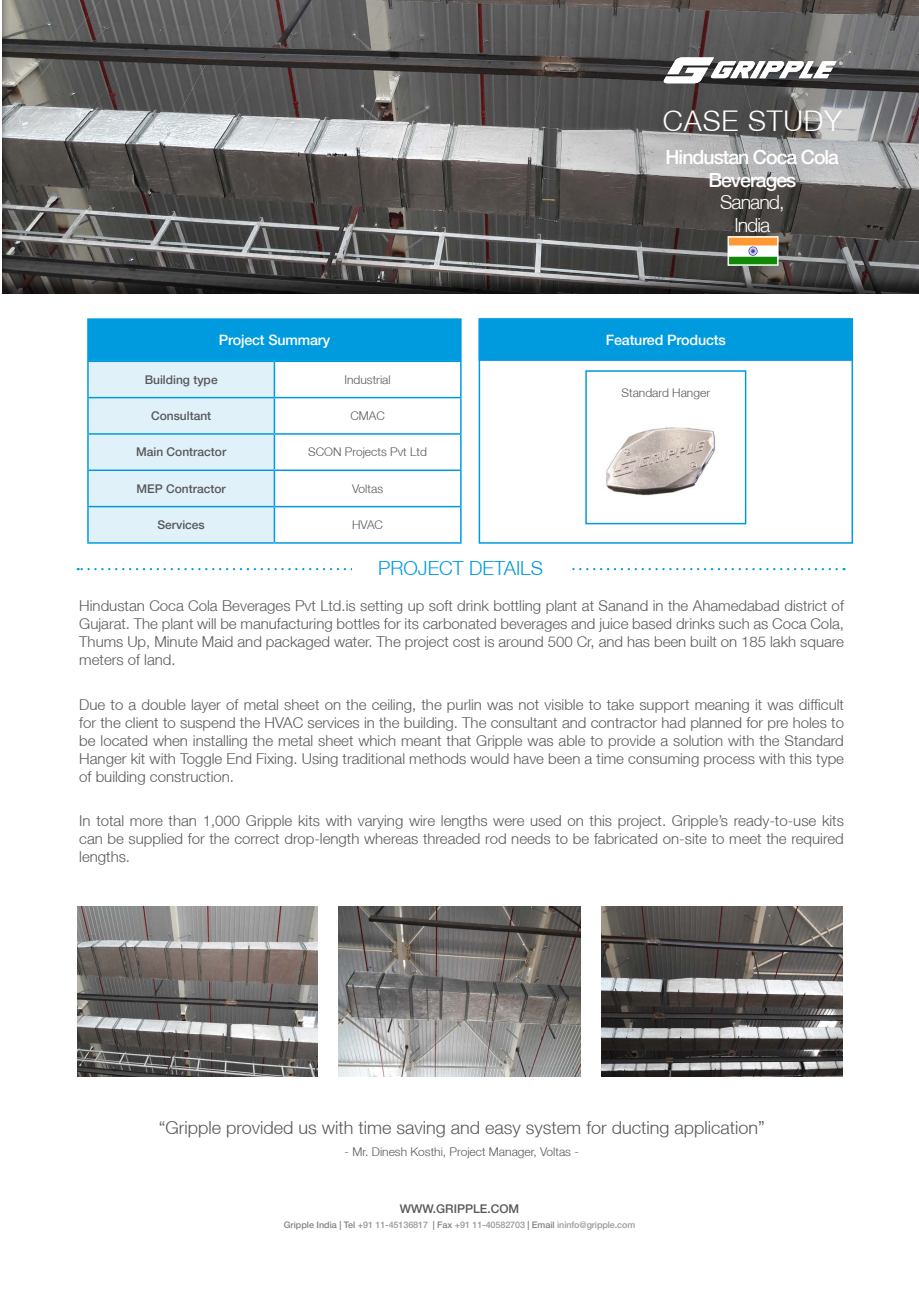
<style>
.page{position:relative;width:919px;height:1289px;background:#fff}
.page>*{position:absolute;margin:0;border:0;box-sizing:border-box;transform-origin:0 0}
.t1{font:300 28.5px "Helvetica Neue LT";letter-spacing:.03em;color:#fff}
.t2{font:500 19.5px/22.5px "Helvetica Neue LT";letter-spacing:-.05em;color:#fff;text-align:center}
.t3{font:300 19.5px "Helvetica Neue LT";color:#009bde}
.t4{font:300 18px "Helvetica Neue LT";color:#57585a}
.Bullets{font:300 15px/18px "Helvetica Neue LT";color:#57585a;text-align:justify}
.t5{font:500 14.25px "Helvetica Neue LT";letter-spacing:-.01em;color:#fff}
.t6{font:300 12px "Helvetica Neue LT";color:#57585a}
.t7{font:500 12px "Helvetica Neue LT";color:#57585a}
.t8{font:500 9px "Helvetica Neue LT";letter-spacing:-.01em;color:#97999c}
.s1{font-weight:300}
.s2{color:#808285}
</style>
<div class="page">
<div style="left:0;top:0;width:918px;height:295px;background:#231f20;opacity:.75"></div>
<div style="left:320px;top:0;width:598px;height:295px;background:#231f20;opacity:.75"></div>
<img style="left:730px;top:239px;width:45px;height:24px">
<div style="left:727px;top:236px;width:51px;height:30px;border:2px solid #fff"></div>
<img style="left:601px;top:906px;width:241px;height:170px">
<img style="left:339px;top:906px;width:241px;height:170px">
<img style="left:78px;top:906px;width:239px;height:170px">
<svg style="left:78px;top:568px;width:758px;height:2px"></svg>
<div style="left:352px;top:561px;width:217px;height:15px;background:#fff"></div>
<svg style="left:663px;top:57px;width:179px;height:26px"></svg>
<img style="left:605px;top:427px;width:111px;height:69px">
<div style="left:585px;top:370px;width:161px;height:154px;border:2px solid #009bde"></div>
<div style="left:478px;top:318px;width:375px;height:225px;border:2px solid #009bde"></div>
<div style="left:480px;top:320px;width:371px;height:39px;background:#009bde"></div>
<div style="left:478px;top:318px;width:375px;height:43px;border:3px solid #009bde"></div>
<div style="left:89px;top:320px;width:371px;height:39px;background:#009bde"></div>
<div style="left:87px;top:318px;width:374px;height:43px;border:3px solid #009bde"></div>
<div style="left:89px;top:362px;width:185px;height:180px;background:#e1f1fa"></div>
<hr style="left:274px;top:362px;width:1px;height:35px;background:#009bde">
<hr style="left:87px;top:397px;width:187px;height:1px;background:#009bde">
<hr style="left:274px;top:397px;width:187px;height:1px;background:#009bde">
<hr style="left:274px;top:398px;width:1px;height:35px;background:#009bde">
<hr style="left:87px;top:433px;width:187px;height:1px;background:#009bde">
<hr style="left:274px;top:433px;width:187px;height:1px;background:#009bde">
<hr style="left:274px;top:434px;width:1px;height:35px;background:#009bde">
<hr style="left:87px;top:469px;width:187px;height:2px;background:#009bde">
<hr style="left:274px;top:469px;width:187px;height:2px;background:#009bde">
<hr style="left:274px;top:471px;width:1px;height:35px;background:#009bde">
<hr style="left:87px;top:506px;width:187px;height:1px;background:#009bde">
<hr style="left:274px;top:506px;width:187px;height:1px;background:#009bde">
<hr style="left:274px;top:507px;width:1px;height:35px;background:#009bde">
<hr style="left:87px;top:360px;width:187px;height:2px;background:#009bde">
<hr style="left:87px;top:362px;width:2px;height:35px;background:#009bde">
<hr style="left:274px;top:360px;width:187px;height:2px;background:#009bde">
<hr style="left:460px;top:362px;width:1px;height:35px;background:#009bde">
<hr style="left:87px;top:398px;width:2px;height:35px;background:#009bde">
<hr style="left:460px;top:398px;width:1px;height:35px;background:#009bde">
<hr style="left:87px;top:434px;width:2px;height:35px;background:#009bde">
<hr style="left:460px;top:434px;width:1px;height:35px;background:#009bde">
<hr style="left:87px;top:471px;width:2px;height:35px;background:#009bde">
<hr style="left:460px;top:471px;width:1px;height:35px;background:#009bde">
<hr style="left:87px;top:507px;width:2px;height:35px;background:#009bde">
<hr style="left:460px;top:507px;width:1px;height:35px;background:#009bde">
<hr style="left:87px;top:542px;width:187px;height:1px;background:#009bde">
<hr style="left:274px;top:542px;width:187px;height:1px;background:#009bde">
<p class="t1" style="left:663px;top:103px;width:180px">CASE STUDY</p>
<p class="t2" style="left:665px;top:146px;width:175px">Hindustan Coca Cola<br>Beverages<br><span class="s1">Sanand,<br>India</span></p>
<p class="t5" style="left:219px;top:331px;width:113px">Project Summary</p>
<p class="t5" style="left:605px;top:331px;width:121px">Featured Products</p>
<p class="t7" style="left:145px;top:372px;width:74px">Building type</p>
<p class="t6" style="left:344px;top:372px;width:48px">Industrial</p>
<p class="t7" style="left:151px;top:408px;width:62px">Consultant</p>
<p class="t6" style="left:350px;top:408px;width:36px">CMAC</p>
<p class="t7" style="left:136px;top:445px;width:92px">Main Contractor</p>
<p class="t6" style="left:308px;top:445px;width:120px">SCON Projects Pvt Ltd</p>
<p class="t7" style="left:137px;top:481px;width:91px">MEP Contractor</p>
<p class="t6" style="left:352px;top:481px;width:32px">Voltas</p>
<p class="t7" style="left:157px;top:517px;width:49px">Services</p>
<p class="t6" style="left:352px;top:517px;width:32px">HVAC</p>
<p class="t3" style="left:378px;top:556px;width:166px">PROJECT DETAILS</p>
<p class="t6" style="left:621px;top:385px;width:90px">Standard Hanger</p>
<p class="Bullets" style="left:79px;top:596px;width:766px">Hindustan Coca Cola Beverages Pvt Ltd.is setting up soft drink bottling plant at Sanand in the Ahamedabad district of Gujarat. The plant will be manufacturing bottles for its carbonated beverages and juice based drinks such as Coca Cola, Thums Up, Minute Maid and packaged water. The project cost is around 500 Cr, and has been built on 185 lakh square meters of land.</p>
<p class="Bullets" style="left:79px;top:695px;width:766px">Due to a double layer of metal sheet on the ceiling, the purlin was not visible to take support meaning it was difficult for the client to suspend the HVAC services in the building. The consultant and contractor had planned for pre holes to be located when installing the metal sheet which meant that Gripple was able to provide a solution with the Standard Hanger kit with Toggle End Fixing. Using traditional methods would have been a time consuming process with this type of building construction.</p>
<p class="Bullets" style="left:79px;top:811px;width:766px">In total more than 1,000 Gripple kits with varying wire lengths were used on this project. Gripple’s ready-to-use kits can be supplied for the correct drop-length whereas threaded rod needs to be fabricated on-site to meet the required lengths.</p>
<p class="t4" style="left:159px;top:1116px;width:607px">“Gripple provided us with time saving and easy system for ducting application”</p>
<p class="t6" style="left:344px;top:1144px;width:236px">- Mr. Dinesh Kosthi, Project Manager, Voltas -</p>
<p class="t7" style="left:399px;top:1201px;width:121px">WWW.GRIPPLE.COM</p>
<p class="t8" style="left:284px;top:1219px;width:353px"><span class="s2">Gripple India | Tel</span> +91 11-45136817 <span class="s2">| Fax</span> +91 11-40582703 <span class="s2">| Email</span> ininfo@gripple.com</p>
</div>
